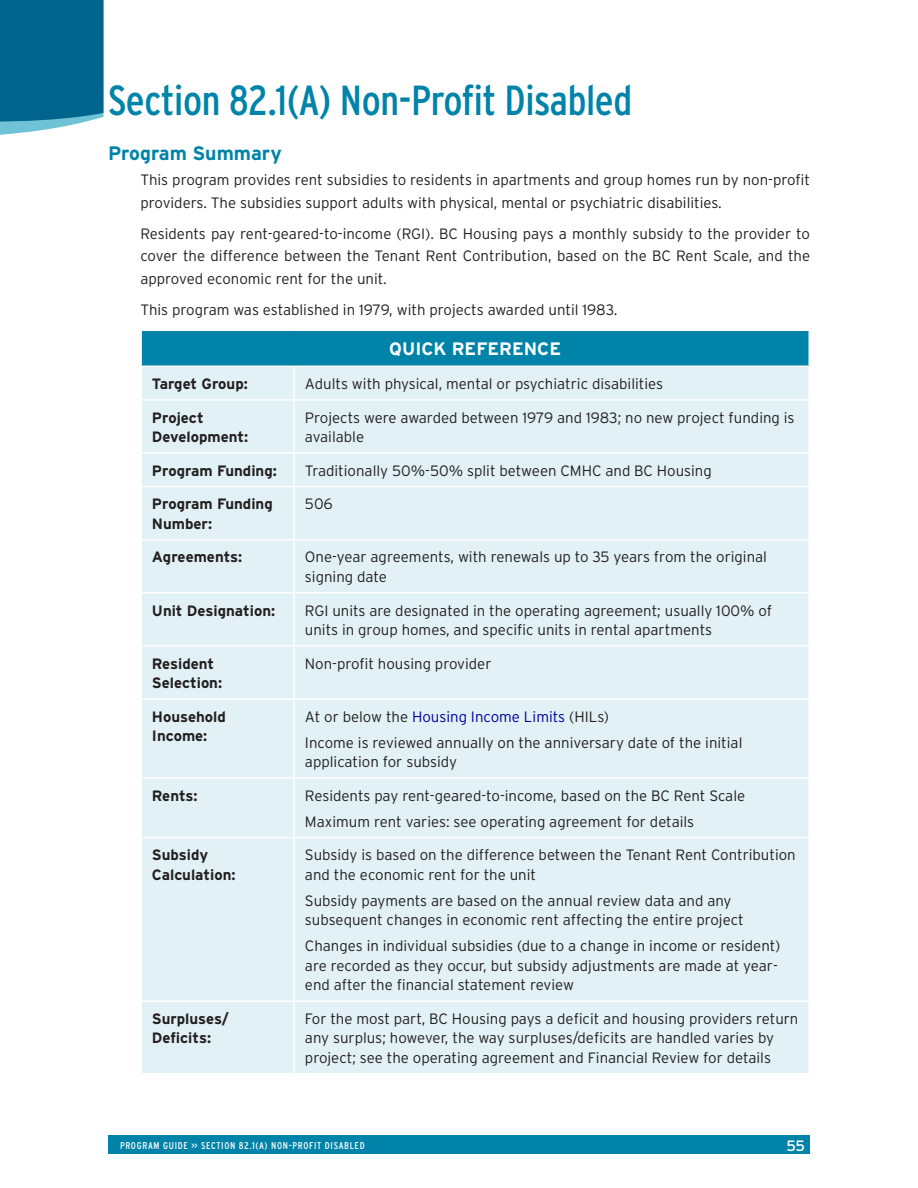
<style>
.page{position:relative;width:918px;height:1188px;background:#fff}
.page>*{position:absolute;margin:0;border:0;box-sizing:border-box;transform-origin:0 0}
.t1{font:condensed 42px "Interstate";letter-spacing:-.01em;color:#0083a9}
.t2{font:700 19.5px "Interstate";color:#0083a9}
.t3{font:700 18px "Interstate";color:#fff}
.t4{font:300 15px/19.5px "Interstate";color:#231f20}
.t5{font:700 15px/19.5px "Interstate";color:#231f20}
.t6{font:15px "Interstate";color:#fff}
.t7{font:condensed 9.9px "Interstate";letter-spacing:.07em;color:#fff}
.s1{color:#0000a0}
</style>
<div class="page">
<div style="left:108px;top:1136px;width:702px;height:18px;background:#0083a9"></div>
<div style="left:141px;top:330px;width:668px;height:36px;background:#0083a9"></div>
<div style="left:142px;top:367px;width:666px;height:706px;background:#e1f1f5"></div>
<hr style="left:293px;top:367px;width:2px;height:32px;background:#fff">
<hr style="left:140px;top:399px;width:154px;height:2px;background:#fff">
<hr style="left:294px;top:399px;width:516px;height:2px;background:#fff">
<hr style="left:293px;top:401px;width:2px;height:51px;background:#fff">
<hr style="left:140px;top:452px;width:154px;height:2px;background:#fff">
<hr style="left:294px;top:452px;width:516px;height:2px;background:#fff">
<hr style="left:293px;top:454px;width:2px;height:32px;background:#fff">
<hr style="left:140px;top:486px;width:154px;height:1px;background:#fff">
<hr style="left:294px;top:486px;width:516px;height:1px;background:#fff">
<hr style="left:293px;top:487px;width:2px;height:52px;background:#fff">
<hr style="left:140px;top:539px;width:154px;height:1px;background:#fff">
<hr style="left:294px;top:539px;width:516px;height:1px;background:#fff">
<hr style="left:293px;top:540px;width:2px;height:52px;background:#fff">
<hr style="left:140px;top:592px;width:154px;height:2px;background:#fff">
<hr style="left:294px;top:592px;width:516px;height:2px;background:#fff">
<hr style="left:293px;top:594px;width:2px;height:51px;background:#fff">
<hr style="left:140px;top:645px;width:154px;height:2px;background:#fff">
<hr style="left:294px;top:645px;width:516px;height:2px;background:#fff">
<hr style="left:293px;top:647px;width:2px;height:51px;background:#fff">
<hr style="left:140px;top:698px;width:154px;height:2px;background:#fff">
<hr style="left:294px;top:698px;width:516px;height:2px;background:#fff">
<hr style="left:293px;top:700px;width:2px;height:77px;background:#fff">
<hr style="left:140px;top:777px;width:154px;height:2px;background:#fff">
<hr style="left:294px;top:777px;width:516px;height:2px;background:#fff">
<hr style="left:293px;top:779px;width:2px;height:58px;background:#fff">
<hr style="left:140px;top:837px;width:154px;height:1px;background:#fff">
<hr style="left:294px;top:837px;width:516px;height:1px;background:#fff">
<hr style="left:293px;top:838px;width:2px;height:162px;background:#fff">
<hr style="left:140px;top:1000px;width:154px;height:2px;background:#fff">
<hr style="left:294px;top:1000px;width:516px;height:2px;background:#fff">
<hr style="left:293px;top:1002px;width:2px;height:71px;background:#fff">
<hr style="left:140px;top:330px;width:154px;height:1px;background:#fff">
<hr style="left:140px;top:331px;width:2px;height:35px;background:#fff">
<hr style="left:294px;top:330px;width:516px;height:1px;background:#fff">
<hr style="left:808px;top:331px;width:2px;height:35px;background:#fff">
<svg style="left:0;top:0;width:104px;height:135px;background:#167398"></svg>
<h1 class="t1" style="left:108px;top:74px;width:526px">Section 82.1(A) Non-Profit Disabled</h1>
<h2 class="t2" style="left:108px;top:142px;width:175px">Program Summary</h2>
<p class="t4" style="left:140px;top:168px;width:671px;line-height:22.5px">This program provides rent subsidies to residents in apartments and group homes run by non-profit providers. The subsidies support adults with physical, mental or psychiatric disabilities.</p>
<p class="t4" style="left:140px;top:222px;width:671px;line-height:22.5px;text-align:justify">Residents pay rent-geared-to-income (RGI). BC Housing pays a monthly subsidy to the provider to cover the difference between the Tenant Rent Contribution, based on the BC Rent Scale, and the approved economic rent for the unit.</p>
<p class="t4" style="left:140px;top:300px;width:479px">This program was established in 1979, with projects awarded until 1983.</p>
<p class="t3" style="left:389px;top:338px;width:173px">QUICK REFERENCE</p>
<p class="t5" style="left:152px;top:374px;width:97px">Target Group:</p>
<p class="t4" style="left:305px;top:374px;width:360px">Adults with physical, mental or psychiatric disabilities</p>
<p class="t5" style="left:152px;top:408px;width:98px">Project<br>Development:</p>
<p class="t4" style="left:305px;top:408px;width:491px">Projects were awarded between 1979 and 1983; no new project funding is available</p>
<p class="t5" style="left:152px;top:461px;width:126px">Program Funding:</p>
<p class="t4" style="left:305px;top:461px;width:408px">Traditionally 50%-50% split between CMHC and BC Housing</p>
<p class="t5" style="left:152px;top:494px;width:122px">Program Funding<br>Number:</p>
<p class="t4" style="left:305px;top:494px;width:29px">506</p>
<p class="t5" style="left:152px;top:547px;width:92px">Agreements:</p>
<p class="t4" style="left:305px;top:547px;width:464px">One-year agreements, with renewals up to 35 years from the original signing date</p>
<p class="t5" style="left:152px;top:600px;width:125px">Unit Designation:</p>
<p class="t4" style="left:305px;top:600px;width:469px">RGI units are designated in the operating agreement; usually 100% of units in group homes, and specific units in rental apartments</p>
<p class="t5" style="left:152px;top:654px;width:72px">Resident<br>Selection:</p>
<p class="t4" style="left:305px;top:654px;width:188px">Non-profit housing provider</p>
<p class="t5" style="left:152px;top:707px;width:76px">Household<br>Income:</p>
<p class="t4" style="left:305px;top:703px;width:439px;line-height:26px">At or below the <span class="s1">Housing Income Limits</span> (HILs)<br>Income is reviewed annually on the anniversary date of the initial</p>
<p class="t4" style="left:305px;top:752px;width:154px">application for subsidy</p>
<p class="t5" style="left:152px;top:786px;width:47px">Rents:</p>
<p class="t4" style="left:305px;top:782px;width:442px;line-height:26px">Residents pay rent-geared-to-income, based on the BC Rent Scale<br>Maximum rent varies: see operating agreement for details</p>
<p class="t5" style="left:152px;top:845px;width:85px">Subsidy<br>Calculation:</p>
<p class="t4" style="left:305px;top:845px;width:492px">Subsidy is based on the difference between the Tenant Rent Contribution and the economic rent for the unit</p>
<p class="t4" style="left:305px;top:891px;width:440px">Subsidy payments are based on the annual review data and any subsequent changes in economic rent affecting the entire project</p>
<p class="t4" style="left:305px;top:936px;width:477px">Changes in individual subsidies (due to a change in income or resident) are recorded as they occur, but subsidy adjustments are made at year&shy;end after the financial statement review</p>
<p class="t5" style="left:152px;top:1009px;width:78px">Surpluses/<br>Deficits:</p>
<p class="t4" style="left:305px;top:1009px;width:495px">For the most part, BC Housing pays a deficit and housing providers return any surplus; however, the way surpluses/deficits are handled varies by project; see the operating agreement and Financial Review for details</p>
<p class="t7" style="left:120px;top:1139px;width:246px">PROGRAM GUIDE &gt;&gt; SECTION 82.1(A) NON-PROFIT DISABLED</p>
<p class="t6" style="left:786px;top:1136px;width:20px">55</p>
</div>
